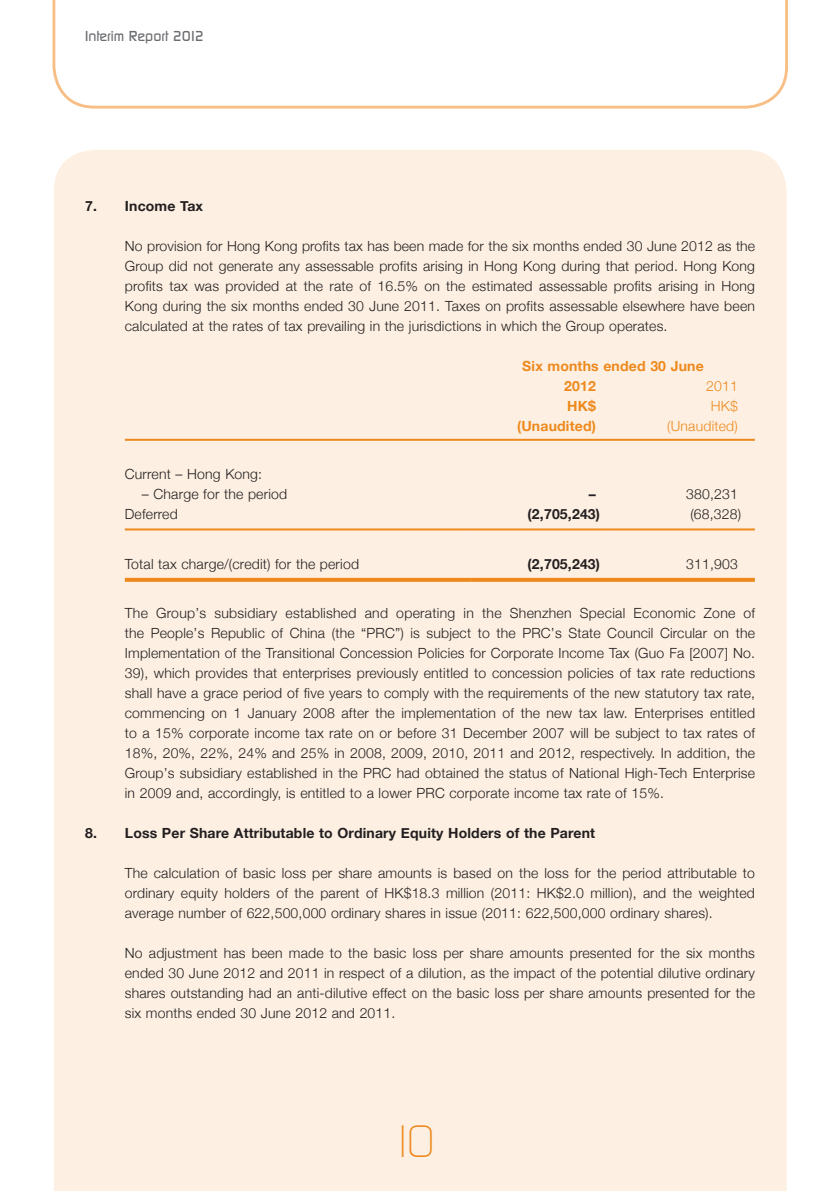
<style>
.page{position:relative;width:840px;height:1191px;background:#fff}
.page>*{position:absolute;margin:0;border:0;box-sizing:border-box;transform-origin:0 0}
.t1{font:300 44px "Dicot";color:#ed891d}
.Notes{font:300 14px/20px "Helvetica Neue";letter-spacing:.015em;color:#231f20;text-align:justify}
.Notes_HD1{font:700 14px "Helvetica Neue";letter-spacing:.015em;color:#231f20}
.Notes-2{font:700 14px "Helvetica Neue";letter-spacing:.015em;color:#ed891d}
.Notes-3{font:700 14px "Helvetica Neue";letter-spacing:.015em;color:#231f20}
.Notes-4{font:300 14px "Helvetica Neue";letter-spacing:.015em;color:#ed891d}
.t2{font:500 14px "Dicot";color:#6c6d70}
</style>
<div class="page">
<div style="left:54px;top:150px;width:732px;height:1041px;background:#fdf0e2"></div>
<svg style="left:52px;top:0;width:735px;height:109px"></svg>
<hr style="left:125px;top:439px;width:346px;height:2px;background:#ed891d">
<hr style="left:471px;top:439px;width:141px;height:2px;background:#ed891d">
<hr style="left:612px;top:439px;width:142px;height:2px;background:#ed891d">
<hr style="left:125px;top:528px;width:346px;height:2px;background:#ed891d">
<hr style="left:471px;top:528px;width:141px;height:2px;background:#ed891d">
<hr style="left:612px;top:528px;width:142px;height:2px;background:#ed891d">
<svg style="left:125px;top:578px;width:346px;height:4px"></svg>
<svg style="left:471px;top:578px;width:141px;height:4px"></svg>
<svg style="left:612px;top:578px;width:142px;height:4px"></svg>
<p class="t2" style="left:85px;top:29px;width:120px">Interim Report 2012</p>
<p class="Notes_HD1" style="left:85px;top:197px;width:119px">7. Income Tax</p>
<p class="Notes" style="left:125px;top:236px;width:631px">No provision for Hong Kong profits tax has been made for the six months ended 30 June 2012 as the Group did not generate any assessable profits arising in Hong Kong during that period. Hong Kong profits tax was provided at the rate of 16.5% on the estimated assessable profits arising in Hong Kong during the six months ended 30 June 2011. Taxes on profits assessable elsewhere have been calculated at the rates of tax prevailing in the jurisdictions in which the Group operates.</p>
<p class="Notes-2" style="left:522px;top:357px;width:183px">Six months ended 30 June</p>
<p class="Notes-2" style="left:564px;top:377px;width:33px">2012</p>
<p class="Notes-4" style="left:705px;top:377px;width:33px">2011</p>
<p class="Notes-2" style="left:567px;top:397px;width:30px">HK$</p>
<p class="Notes-4" style="left:710px;top:397px;width:29px">HK$</p>
<p class="Notes-2" style="left:516px;top:417px;width:80px">(Unaudited)</p>
<p class="Notes-4" style="left:667px;top:417px;width:72px">(Unaudited)</p>
<p class="Notes" style="left:125px;top:464px;width:139px">Current – Hong Kong:</p>
<p class="Notes" style="left:142px;top:484px;width:147px">– Charge for the period</p>
<p class="Notes-3" style="left:588px;top:485px;width:8px">–</p>
<p class="Notes" style="left:685px;top:484px;width:53px">380,231</p>
<p class="Notes" style="left:125px;top:504px;width:54px">Deferred</p>
<p class="Notes-3" style="left:527px;top:505px;width:74px">(2,705,243)</p>
<p class="Notes" style="left:690px;top:504px;width:52px">(68,328)</p>
<p class="Notes" style="left:125px;top:553px;width:235px">Total tax charge/(credit) for the period</p>
<p class="Notes-3" style="left:527px;top:555px;width:74px">(2,705,243)</p>
<p class="Notes" style="left:685px;top:553px;width:53px">311,903</p>
<p class="Notes" style="left:125px;top:603px;width:631px">The Group’s subsidiary established and operating in the Shenzhen Special Economic Zone of the People’s Republic of China (the “PRC”) is subject to the PRC’s State Council Circular on the Implementation of the Transitional Concession Policies for Corporate Income Tax (Guo Fa [2007] No.<br>39), which provides that enterprises previously entitled to concession policies of tax rate reductions shall have a grace period of five years to comply with the requirements of the new statutory tax rate, commencing on 1 January 2008 after the implementation of the new tax law. Enterprises entitled to a 15% corporate income tax rate on or before 31 December 2007 will be subject to tax rates of 18%, 20%, 22%, 24% and 25% in 2008, 2009, 2010, 2011 and 2012, respectively. In addition, the Group’s subsidiary established in the PRC had obtained the status of National High-Tech Enterprise in 2009 and, accordingly, is entitled to a lower PRC corporate income tax rate of 15%.</p>
<p class="Notes_HD1" style="left:85px;top:824px;width:511px">8. Loss Per Share Attributable to Ordinary Equity Holders of the Parent</p>
<p class="Notes" style="left:125px;top:863px;width:631px">The calculation of basic loss per share amounts is based on the loss for the period attributable to ordinary equity holders of the parent of HK$18.3 million (2011: HK$2.0 million), and the weighted average number of 622,500,000 ordinary shares in issue (2011: 622,500,000 ordinary shares).</p>
<p class="Notes" style="left:125px;top:943px;width:631px">No adjustment has been made to the basic loss per share amounts presented for the six months ended 30 June 2012 and 2011 in respect of a dilution, as the impact of the potential dilutive ordinary shares outstanding had an anti-dilutive effect on the basic loss per share amounts presented for the six months ended 30 June 2012 and 2011.</p>
<h1 class="t1" style="left:388px;top:1120px;width:49px">10</h1>
</div>
